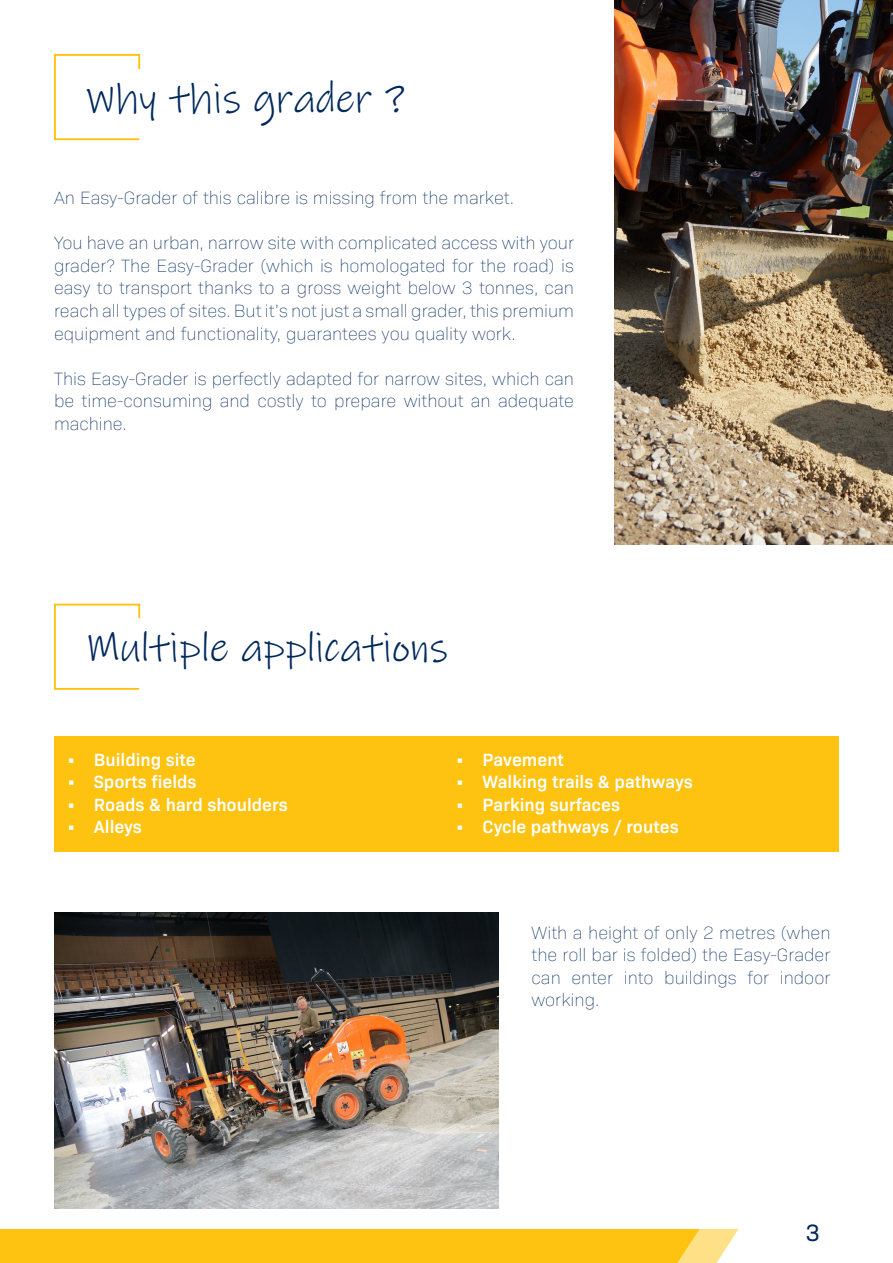
<style>
.page{position:relative;width:893px;height:1263px;background:#fff}
.page>*{position:absolute;margin:0;border:0;box-sizing:border-box;transform-origin:0 0}
.t1{font:42px "Ink Free";color:#00295c}
.t2{font:24px "Bio Sans";color:#00295c}
.Paragraphe{font:200 18px/22.5px "Bio Sans";color:#00295c;text-align:justify}
.t3{font:600 18px "Bio Sans";color:#fff}
</style>
<div class="page">
<div style="left:0;top:1229px;width:739px;height:34px;background:#fec210"></div>
<svg style="left:54px;top:54px;width:87px;height:87px"></svg>
<div style="left:83px;top:69px;width:756px;height:58px;background:#fff"></div>
<img style="left:54px;top:913px;width:444px;height:296px">
<img style="left:614px;top:0;width:279px;height:544px">
<svg style="left:54px;top:603px;width:87px;height:87px"></svg>
<div style="left:83px;top:618px;width:756px;height:59px;background:#fff"></div>
<div style="left:54px;top:736px;width:785px;height:115px;background:#fec210"></div>
<p class="t1" style="left:86px;top:74px;width:321px">Why this grader ?</p>
<p class="Paragraphe" style="left:54px;top:186px;width:462px">An Easy-Grader of this calibre is missing from the market.</p>
<p class="Paragraphe" style="left:54px;top:231px;width:522px">You have an urban, narrow site with complicated access with your grader? The Easy-Grader (which is homologated for the road) is easy to transport thanks to a gross weight below 3 tonnes, can reach all types of sites. But it’s not just a small grader, this premium equipment and functionality, guarantees you quality work.</p>
<p class="Paragraphe" style="left:54px;top:366px;width:522px">This Easy-Grader is perfectly adapted for narrow sites, which can be time-consuming and costly to prepare without an adequate machine.</p>
<p class="t1" style="left:86px;top:623px;width:364px">Multiple applications</p>
<p class="t3" style="left:67px;top:746px;width:131px">• Building site</p>
<p class="t3" style="left:67px;top:768px;width:131px">• Sports fields</p>
<p class="t3" style="left:67px;top:791px;width:223px">• Roads &amp; hard shoulders</p>
<p class="t3" style="left:67px;top:813px;width:77px">• Alleys</p>
<p class="t3" style="left:455px;top:746px;width:110px">• Pavement</p>
<p class="t3" style="left:455px;top:768px;width:239px">• Walking trails &amp; pathways</p>
<p class="t3" style="left:455px;top:791px;width:166px">• Parking surfaces</p>
<p class="t3" style="left:455px;top:813px;width:225px">• Cycle pathways / routes</p>
<p class="Paragraphe" style="left:531px;top:920px;width:300px">With a height of only 2 metres (when the roll bar is folded) the Easy-Grader can enter into buildings for indoor working.</p>
<h2 class="t2" style="left:806px;top:1215px;width:16px">3</h2>
</div>
